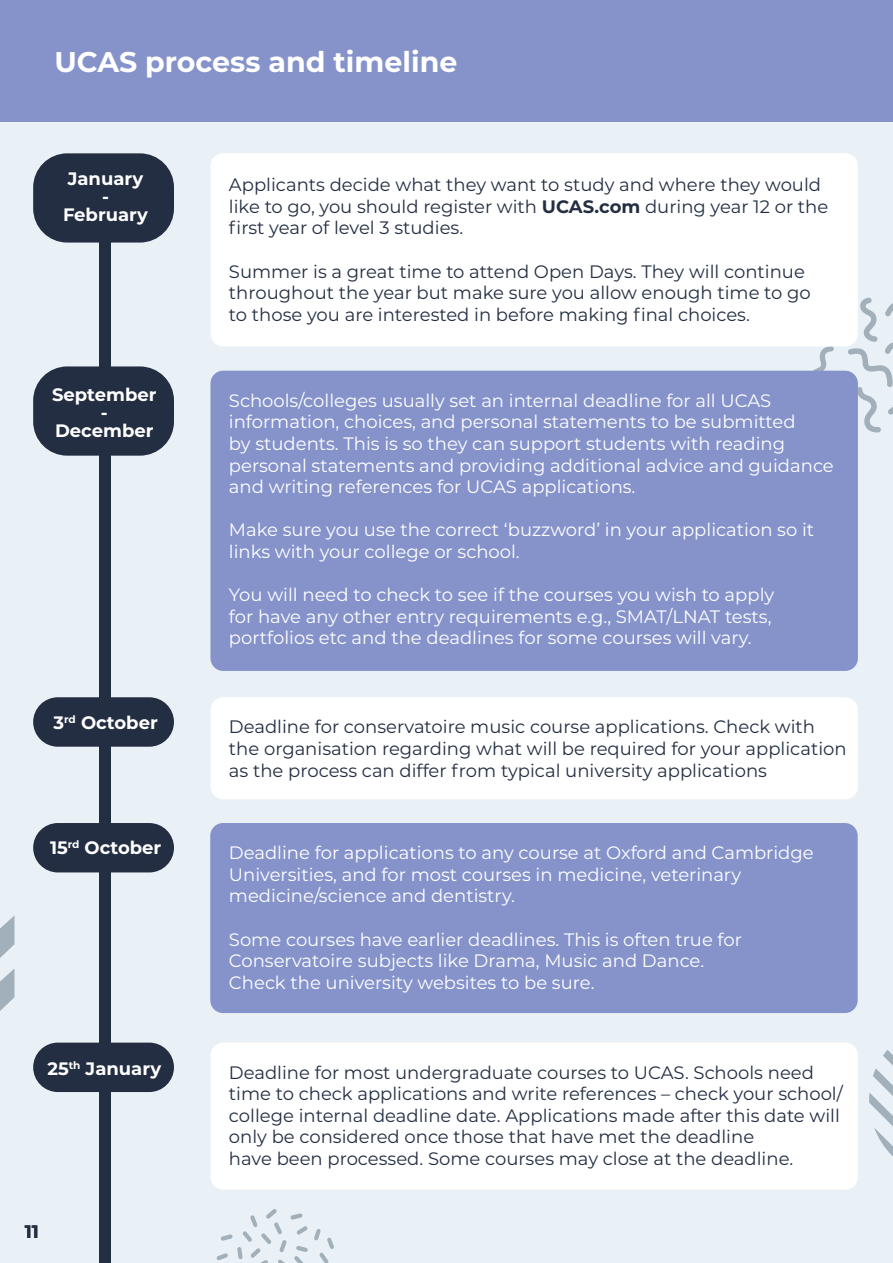
<style>
.page{position:relative;width:893px;height:1263px;background:#fff}
.page>*{position:absolute;margin:0;border:0;box-sizing:border-box;transform-origin:0 0}
.t1{font:700 28.5px "Montserrat";color:#fff}
.t2{font:18px/21.6px "Montserrat";color:#fff}
.t3{font:18px/21.6px "Montserrat";color:#232e42}
.t4{font:700 18px/18px "Montserrat";color:#fff;text-align:center}
.t5{font:700 18px "Montserrat";color:#232e42}
.s1{font-weight:700}
</style>
<div class="page">
<div style="left:0;top:122px;width:893px;height:1141px;background:#eaf1f6"></div>
<svg style="left:809px;top:298px;width:84px;height:134px"></svg>
<div style="left:210px;top:153px;width:648px;height:193px;background:#fff;border-radius:13px"></div>
<div style="left:210px;top:371px;width:648px;height:300px;background:#8593ca;border-radius:13px"></div>
<div style="left:210px;top:697px;width:648px;height:102px;background:#fff;border-radius:13px"></div>
<div style="left:210px;top:823px;width:648px;height:190px;background:#8593ca;border-radius:13px"></div>
<svg style="left:869px;top:1050px;width:24px;height:106px"></svg>
<svg style="left:216px;top:1209px;width:92px;height:54px"></svg>
<svg style="left:314px;top:1229px;width:20px;height:34px"></svg>
<svg style="left:0;top:968px;width:15px;height:43px"></svg>
<svg style="left:0;top:915px;width:15px;height:43px"></svg>
<div style="left:99px;top:230px;width:12px;height:198px;background:#232e42"></div>
<div style="left:99px;top:446px;width:12px;height:256px;background:#232e42"></div>
<div style="left:99px;top:723px;width:12px;height:120px;background:#232e42"></div>
<div style="left:99px;top:858px;width:12px;height:195px;background:#232e42"></div>
<div style="left:99px;top:1086px;width:12px;height:177px;background:#232e42"></div>
<div style="left:33px;top:366px;width:141px;height:90px;background:#232e42;border-radius:34px"></div>
<div style="left:33px;top:153px;width:141px;height:90px;background:#232e42;border-radius:34px"></div>
<div style="left:33px;top:697px;width:141px;height:50px;background:#232e42;border-radius:25px"></div>
<div style="left:33px;top:823px;width:141px;height:49px;background:#232e42;border-radius:25px"></div>
<div style="left:0;top:0;width:893px;height:122px;background:#8593ca"></div>
<div style="left:33px;top:1042px;width:141px;height:50px;background:#232e42;border-radius:25px"></div>
<div style="left:210px;top:1042px;width:648px;height:148px;background:#fff;border-radius:13px"></div>
<h1 class="t1" style="left:54px;top:42px;width:405px">UCAS process and timeline</h1>
<p class="t4" style="left:63px;top:169px;width:87px">January -<br>February</p>
<p class="t3" style="left:229px;top:173px;width:601px">Applicants decide what they want to study and where they would like to go, you should register with <span class="s1">UCAS.com</span> during year 12 or the first year of level 3 studies.</p>
<p class="t3" style="left:229px;top:260px;width:583px">Summer is a great time to attend Open Days. They will continue throughout the year but make sure you allow enough time to go to those you are interested in before making final choices.</p>
<p class="t4" style="left:52px;top:384px;width:106px">September -<br>December</p>
<p class="t2" style="left:229px;top:389px;width:606px">Schools/colleges usually set an internal deadline for all UCAS information, choices, and personal statements to be submitted<br>by students. This is so they can support students with reading personal statements and providing additional advice and guidance and writing references for UCAS applications.</p>
<p class="t2" style="left:229px;top:519px;width:587px">Make sure you use the correct ‘buzzword’ in your application so it links with your college or school.</p>
<p class="t2" style="left:229px;top:583px;width:547px">You will need to check to see if the courses you wish to apply for have any other entry requirements e.g., SMAT/LNAT tests, portfolios etc and the deadlines for some courses will vary.</p>
<p class="t4" style="left:54px;top:713px;width:106px">3<sup>rd</sup> October</p>
<p class="t3" style="left:229px;top:715px;width:619px">Deadline for conservatoire music course applications. Check with the organisation regarding what will be required for your application as the process can differ from typical university applications</p>
<p class="t4" style="left:50px;top:838px;width:113px">15<sup>rd</sup> October</p>
<p class="t2" style="left:229px;top:841px;width:586px">Deadline for applications to any course at Oxford and Cambridge<br>Universities, and for most courses in medicine, veterinary medicine/science and dentistry.</p>
<p class="t2" style="left:229px;top:928px;width:515px">Some courses have earlier deadlines. This is often true for<br>Conservatoire subjects like Drama, Music and Dance.<br>Check the university websites to be sure.</p>
<p class="t4" style="left:47px;top:1058px;width:115px">25<sup>th</sup> January</p>
<p class="t3" style="left:229px;top:1061px;width:615px">Deadline for most undergraduate courses to UCAS. Schools need time to check applications and write references – check your school/ college internal deadline date. Applications made after this date will only be considered once those that have met the deadline<br>have been processed. Some courses may close at the deadline.</p>
<p class="t5" style="left:25px;top:1218px;width:16px">11</p>
</div>
